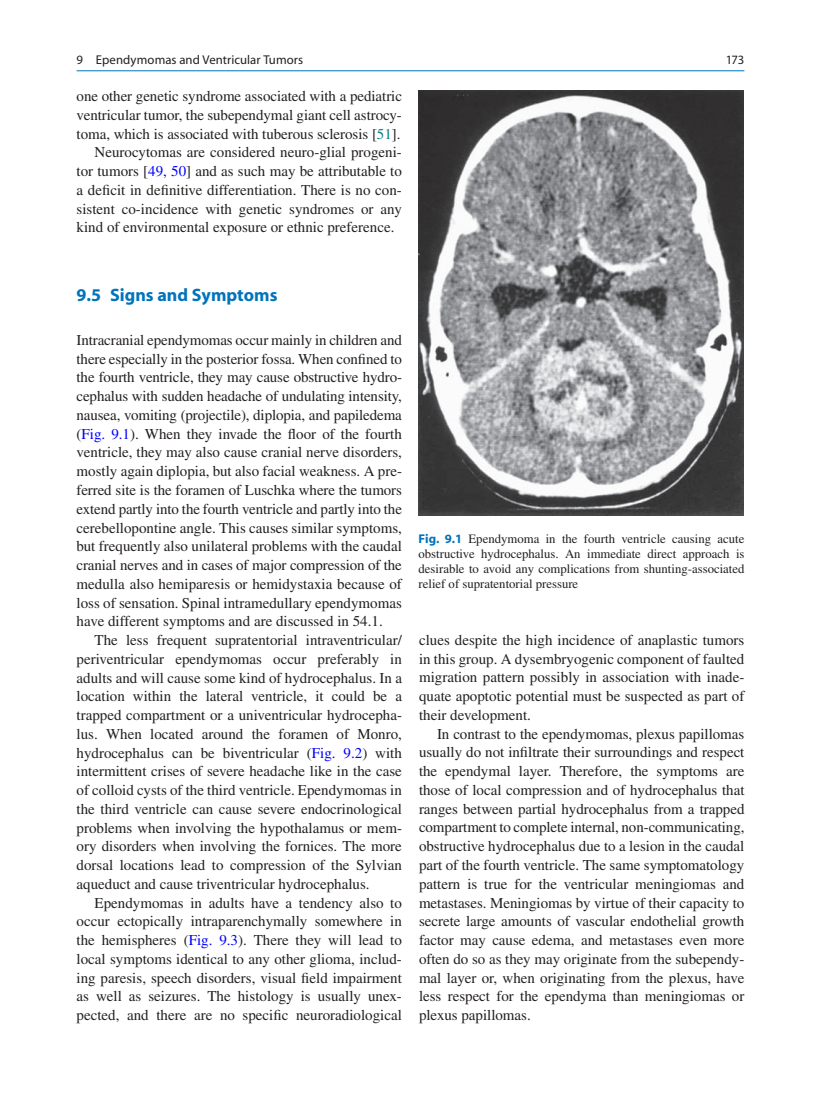
<style>
.page{position:relative;width:821px;height:1106px;background:#fff}
.page>*{position:absolute;margin:0;border:0;box-sizing:border-box;transform-origin:0 0}
.t1{font:700 18px "Myriad";color:#0073bc}
.t2{font:15px "Times";color:#231f20}
.t3{font:12.75px/15px "Times";color:#231f20;text-align:justify}
.t4{font:12.75px "Myriad";letter-spacing:.005em;color:#231f20}
.s1{color:#008080}
.s2{color:#00f}
.s3{font-family:"Myriad";font-weight:700;color:#0073bc}
</style>
<div class="page">
<hr style="left:77px;top:70px;width:667px;height:1px;background:#0073bc">
<img style="left:418px;top:90px;width:326px;height:425px">
<p class="t4" style="left:77px;top:55px;width:228px">9 Ependymomas and Ventricular Tumors</p>
<p class="t4" style="left:725px;top:55px;width:20px">173</p>
<p class="t2" style="left:77px;top:91px;width:327px">one other genetic syndrome associated with a pediatric</p>
<p class="t2" style="left:77px;top:109px;width:327px">ventricular tumor, the subependymal giant cell astrocy-</p>
<p class="t2" style="left:77px;top:128px;width:325px">toma, which is associated with tuberous sclerosis [<span class="s1">51</span>].</p>
<p class="t2" style="left:95px;top:147px;width:309px">Neurocytomas are considered neuro-glial progeni-</p>
<p class="t2" style="left:77px;top:166px;width:327px">tor tumors [<span class="s2">49, 50</span>] and as such may be attributable to</p>
<p class="t2" style="left:77px;top:184px;width:327px">a deficit in definitive differentiation. There is no con-</p>
<p class="t2" style="left:77px;top:203px;width:327px">sistent co-incidence with genetic syndromes or any</p>
<p class="t2" style="left:77px;top:222px;width:319px">kind of environmental exposure or ethnic preference.</p>
<p class="t1" style="left:77px;top:288px;width:202px">9.5 Signs and Symptoms</p>
<p class="t2" style="left:77px;top:334px;width:327px">Intracranial ependymomas occur mainly in children and</p>
<p class="t2" style="left:77px;top:353px;width:327px">there especially in the posterior fossa. When confined to</p>
<p class="t2" style="left:77px;top:372px;width:327px">the fourth ventricle, they may cause obstructive hydro-</p>
<p class="t2" style="left:77px;top:391px;width:327px">cephalus with sudden headache of undulating intensity,</p>
<p class="t2" style="left:77px;top:409px;width:327px">nausea, vomiting (projectile), diplopia, and papiledema</p>
<p class="t2" style="left:77px;top:428px;width:327px">(<span class="s2">Fig. 9.1</span>). When they invade the floor of the fourth</p>
<p class="t2" style="left:77px;top:447px;width:327px">ventricle, they may also cause cranial nerve disorders,</p>
<p class="t2" style="left:77px;top:466px;width:327px">mostly again diplopia, but also facial weakness. A pre-</p>
<p class="t2" style="left:77px;top:484px;width:327px">ferred site is the foramen of Luschka where the tumors</p>
<p class="t2" style="left:77px;top:503px;width:327px">extend partly into the fourth ventricle and partly into the</p>
<p class="t2" style="left:77px;top:522px;width:327px">cerebellopontine angle. This causes similar symptoms,</p>
<p class="t2" style="left:77px;top:541px;width:327px">but frequently also unilateral problems with the caudal</p>
<p class="t2" style="left:77px;top:559px;width:327px">cranial nerves and in cases of major compression of the</p>
<p class="t2" style="left:77px;top:578px;width:327px">medulla also hemiparesis or hemidystaxia because of</p>
<p class="t2" style="left:77px;top:597px;width:327px">loss of sensation. Spinal intramedullary ependymomas</p>
<p class="t2" style="left:77px;top:616px;width:308px">have different symptoms and are discussed in 54.1.</p>
<p class="t2" style="left:95px;top:634px;width:309px">The less frequent supratentorial intraventricular/</p>
<p class="t2" style="left:77px;top:653px;width:327px">periventricular ependymomas occur preferably in</p>
<p class="t2" style="left:77px;top:672px;width:327px">adults and will cause some kind of hydrocephalus. In a</p>
<p class="t2" style="left:77px;top:691px;width:327px">location within the lateral ventricle, it could be a</p>
<p class="t2" style="left:77px;top:709px;width:327px">trapped compartment or a univentricular hydrocepha-</p>
<p class="t2" style="left:77px;top:728px;width:327px">lus. When located around the foramen of Monro,</p>
<p class="t2" style="left:77px;top:747px;width:327px">hydrocephalus can be biventricular (<span class="s2">Fig. 9.2</span>) with</p>
<p class="t2" style="left:77px;top:766px;width:327px">intermittent crises of severe headache like in the case</p>
<p class="t2" style="left:77px;top:784px;width:327px">of colloid cysts of the third ventricle. Ependymomas in</p>
<p class="t2" style="left:77px;top:803px;width:327px">the third ventricle can cause severe endocrinological</p>
<p class="t2" style="left:77px;top:822px;width:327px">problems when involving the hypothalamus or mem-</p>
<p class="t2" style="left:77px;top:841px;width:327px">ory disorders when involving the fornices. The more</p>
<p class="t2" style="left:77px;top:859px;width:327px">dorsal locations lead to compression of the Sylvian</p>
<p class="t2" style="left:77px;top:878px;width:295px">aqueduct and cause triventricular hydrocephalus.</p>
<p class="t2" style="left:95px;top:897px;width:309px">Ependymomas in adults have a tendency also to</p>
<p class="t2" style="left:77px;top:916px;width:327px">occur ectopically intraparenchymally somewhere in</p>
<p class="t2" style="left:77px;top:934px;width:327px">the hemispheres (<span class="s2">Fig. 9.3</span>). There they will lead to</p>
<p class="t2" style="left:77px;top:953px;width:327px">local symptoms identical to any other glioma, includ-</p>
<p class="t2" style="left:77px;top:972px;width:327px">ing paresis, speech disorders, visual field impairment</p>
<p class="t2" style="left:77px;top:991px;width:327px">as well as seizures. The histology is usually unex-</p>
<p class="t2" style="left:77px;top:1009px;width:327px">pected, and there are no specific neuroradiological</p>
<p class="t3" style="left:418px;top:532px;width:327px"><span class="s3">Fig. 9.1</span> Ependymoma in the fourth ventricle causing acute obstructive hydrocephalus. An immediate direct approach is desirable to avoid any complications from shunting-associated relief of supratentorial pressure</p>
<p class="t2" style="left:419px;top:634px;width:327px">clues despite the high incidence of anaplastic tumors</p>
<p class="t2" style="left:419px;top:653px;width:327px">in this group. A dysembryogenic component of faulted</p>
<p class="t2" style="left:419px;top:672px;width:327px">migration pattern possibly in association with inade-</p>
<p class="t2" style="left:419px;top:690px;width:327px">quate apoptotic potential must be suspected as part of</p>
<p class="t2" style="left:419px;top:709px;width:113px">their development.</p>
<p class="t2" style="left:437px;top:728px;width:309px">In contrast to the ependymomas, plexus papillomas</p>
<p class="t2" style="left:419px;top:747px;width:327px">usually do not infiltrate their surroundings and respect</p>
<p class="t2" style="left:419px;top:765px;width:327px">the ependymal layer. Therefore, the symptoms are</p>
<p class="t2" style="left:419px;top:784px;width:327px">those of local compression and of hydrocephalus that</p>
<p class="t2" style="left:419px;top:803px;width:327px">ranges between partial hydrocephalus from a trapped</p>
<p class="t2" style="left:419px;top:822px;width:327px">compartment to complete internal, non-communicating,</p>
<p class="t2" style="left:419px;top:840px;width:327px">obstructive hydrocephalus due to a lesion in the caudal</p>
<p class="t2" style="left:419px;top:859px;width:327px">part of the fourth ventricle. The same symptomatology</p>
<p class="t2" style="left:419px;top:878px;width:327px">pattern is true for the ventricular meningiomas and</p>
<p class="t2" style="left:419px;top:897px;width:327px">metastases. Meningiomas by virtue of their capacity to</p>
<p class="t2" style="left:419px;top:915px;width:327px">secrete large amounts of vascular endothelial growth</p>
<p class="t2" style="left:419px;top:934px;width:327px">factor may cause edema, and metastases even more</p>
<p class="t2" style="left:419px;top:953px;width:327px">often do so as they may originate from the subependy-</p>
<p class="t2" style="left:419px;top:972px;width:327px">mal layer or, when originating from the plexus, have</p>
<p class="t2" style="left:419px;top:990px;width:327px">less respect for the ependyma than meningiomas or</p>
<p class="t2" style="left:419px;top:1009px;width:113px">plexus papillomas.</p>
</div>
